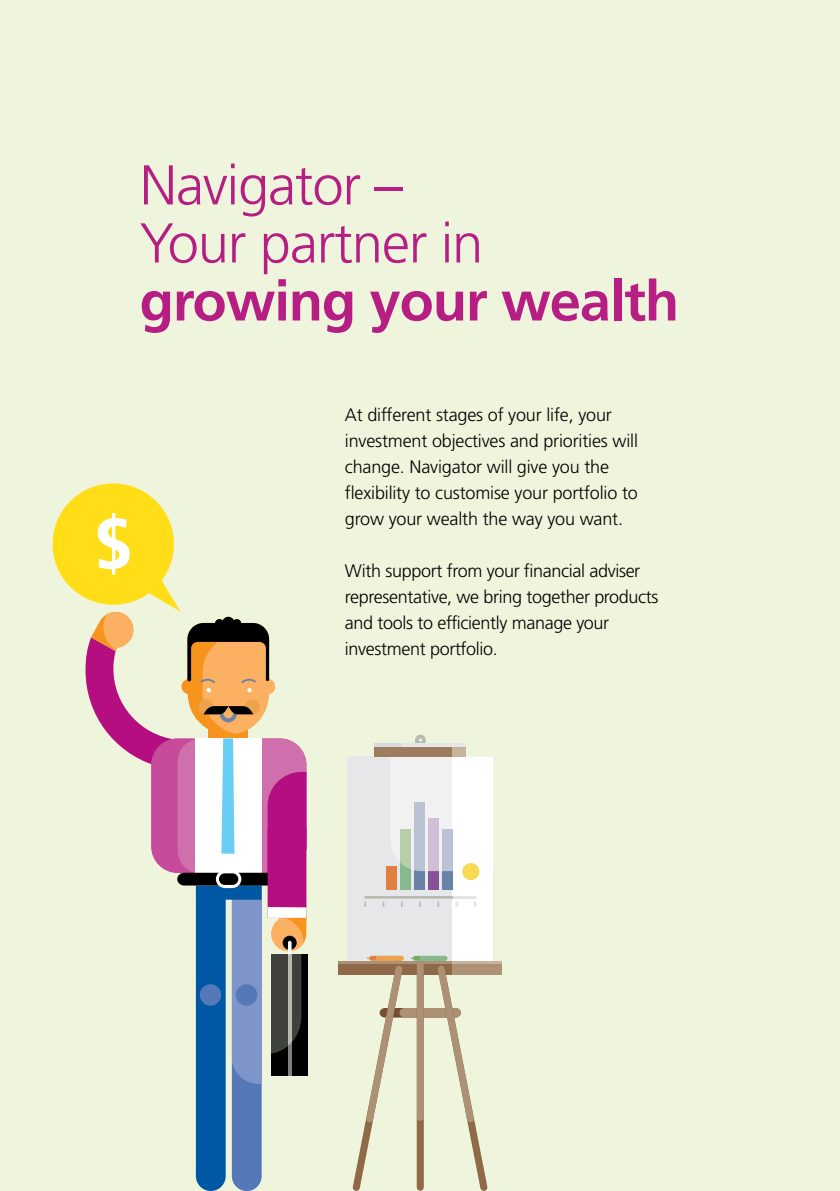
<style>
.page{position:relative;width:840px;height:1191px;background:#fff}
.page>*{position:absolute;margin:0;border:0;box-sizing:border-box;transform-origin:0 0}
.t1{font:300 56px/58px "Frutiger";letter-spacing:-.02em;color:#b61e83}
.t2{font:700 56px "Frutiger";letter-spacing:-.02em;color:#b61e83}
.t3{font:300 18px/26px "Frutiger";letter-spacing:-.01em;color:#000}
</style>
<div class="page">
<hr style="left:839px;top:0;width:1px;height:1191px;background:#000">
<div style="left:0;top:0;width:839px;height:1191px;background:#eff5dc"></div>
<div style="left:346px;top:757px;width:147px;height:204px;background:#e6e7e8"></div>
<div style="left:452px;top:757px;width:41px;height:203px;background:#fff"></div>
<hr style="left:338px;top:961px;width:163px;height:2px;background:#ad9174">
<hr style="left:452px;top:961px;width:49px;height:2px;background:#c7b39e">
<div style="left:338px;top:964px;width:163px;height:10px;background:#8f6948"></div>
<div style="left:452px;top:964px;width:49px;height:10px;background:#ad9174"></div>
<svg style="left:352px;top:956px;width:135px;height:235px"></svg>
<div style="left:386px;top:866px;width:10px;height:24px;background:#e07f3f"></div>
<div style="left:400px;top:830px;width:10px;height:60px;background:#87b98e"></div>
<div style="left:414px;top:802px;width:10px;height:88px;background:#6982a7"></div>
<div style="left:428px;top:818px;width:10px;height:72px;background:#875295"></div>
<div style="left:442px;top:830px;width:10px;height:60px;background:#6982a7"></div>
<svg style="left:391px;top:757px;width:89px;height:114px"></svg>
<div style="left:462px;top:863px;width:17px;height:17px;background:#f5da52;border-radius:50%"></div>
<hr style="left:364px;top:896px;width:112px;height:2px;background:#b6baaf">
<hr style="left:453px;top:896px;width:23px;height:2px;background:#e6e7e8">
<div style="left:374px;top:746px;width:92px;height:10px;background:#9d7d5d"></div>
<div style="left:452px;top:746px;width:14px;height:10px;background:#c7b39e"></div>
<svg style="left:415px;top:734px;width:10px;height:9px"></svg>
<hr style="left:374px;top:743px;width:92px;height:3px;background:#d6d9db">
<hr style="left:401px;top:743px;width:65px;height:3px;background:#e6e7e8">
<div style="left:271px;top:954px;width:37px;height:121px;background:#000"></div>
<svg style="left:52px;top:483px;width:254px;height:708px"></svg>
<div style="left:267px;top:907px;width:39px;height:11px;background:#fff"></div>
<h1 class="t1" style="left:140px;top:157px;width:345px">Navigator –<br>Your partner in</h1>
<h1 class="t2" style="left:140px;top:268px;width:540px">growing your wealth</h1>
<p class="t3" style="left:345px;top:402px;width:294px">At different stages of your life, your investment objectives and priorities will change. Navigator will give you the flexibility to customise your portfolio to grow your wealth the way you want.</p>
<p class="t3" style="left:345px;top:558px;width:315px">With support from your financial adviser representative, we bring together products and tools to efficiently manage your investment portfolio.</p>
</div>
